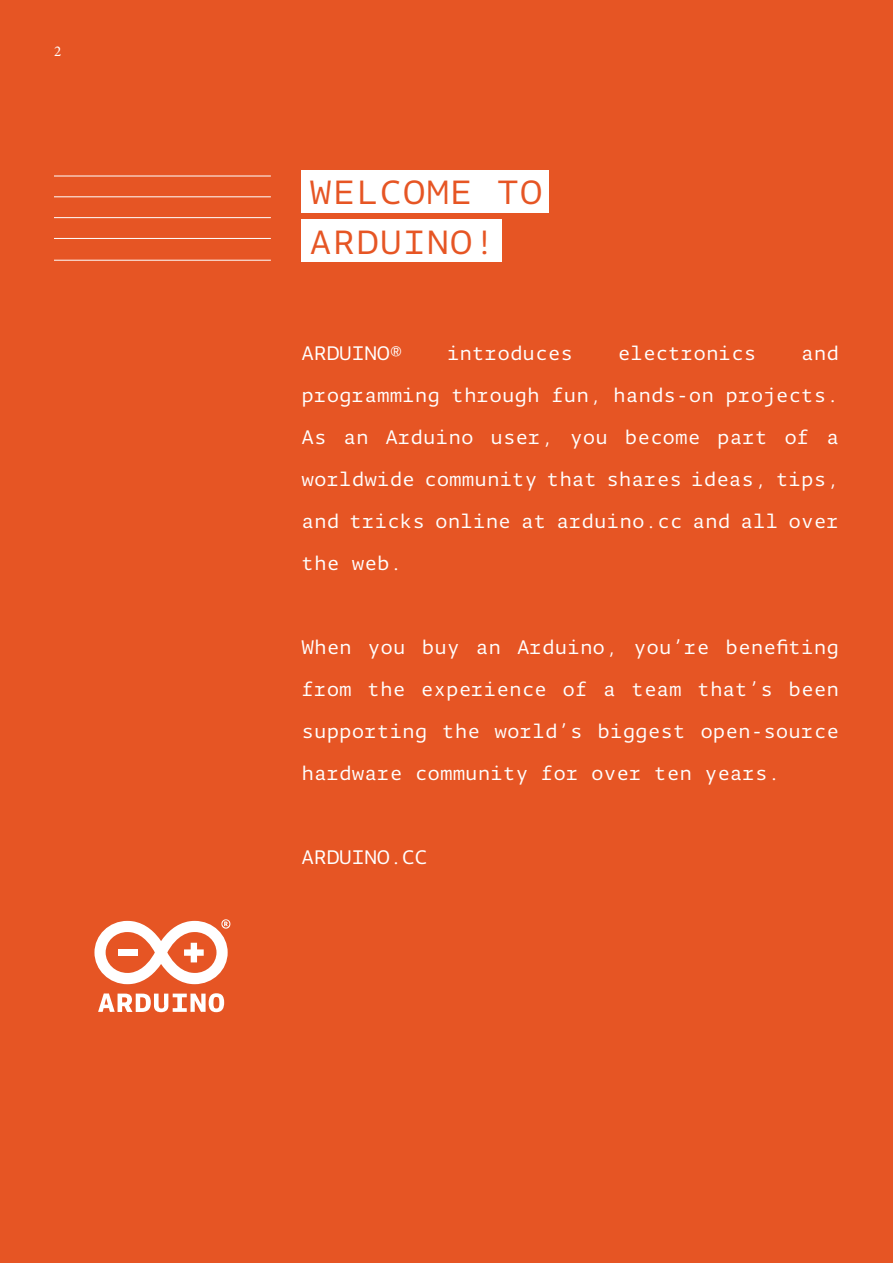
<style>
.page{position:relative;width:893px;height:1263px;background:#e65524}
.page>*{position:absolute;margin:0;border:0;box-sizing:border-box;transform-origin:0 0}
.t1{font:36px/49.5px "Tynine Sans Mono Pro";letter-spacing:.05em;color:#e65524}
.t2{font:21px/42px "Tynine Sans Mono Pro";color:#fff;text-align:justify}
.t3{font:15px "Minion Pro";color:#fff}
</style>
<div class="page">
<svg style="left:98px;top:993px;width:126px;height:19px"></svg>
<svg style="left:94px;top:919px;width:136px;height:65px"></svg>
<hr style="left:54px;top:176px;width:217px;height:1px;background:#fff">
<hr style="left:54px;top:260px;width:217px;height:1px;background:#fff">
<hr style="left:54px;top:217px;width:217px;height:1px;background:#fff">
<hr style="left:54px;top:197px;width:217px;height:1px;background:#fff">
<hr style="left:54px;top:238px;width:217px;height:1px;background:#fff">
<div style="left:301px;top:170px;width:248px;height:43px;background:#fff"></div>
<div style="left:301px;top:220px;width:201px;height:42px;background:#fff"></div>
<p class="t3" style="left:54px;top:42px;width:9px">2</p>
<h1 class="t1" style="left:310px;top:168px;width:234px">WELCOME TO<br>ARDUINO!</h1>
<p class="t2" style="left:301px;top:332px;width:102px">ARDUINO®</p>
<p class="t2" style="left:447px;top:332px;width:128px">introduces</p>
<p class="t2" style="left:618px;top:332px;width:140px">electronics</p>
<p class="t2" style="left:301px;top:332px;width:539px;text-indent:500px">and programming through fun, hands-on projects.<br>As an Arduino user, you become part of a worldwide community that shares ideas, tips, and tricks online at arduino.cc and all over the web.</p>
<p class="t2" style="left:301px;top:626px;width:539px">When you buy an Arduino, you’re benefiting from the experience of a team that’s been supporting the world’s biggest open-source hardware community for over ten years.</p>
<p class="t2" style="left:301px;top:836px;width:127px">ARDUINO.CC</p>
</div>
